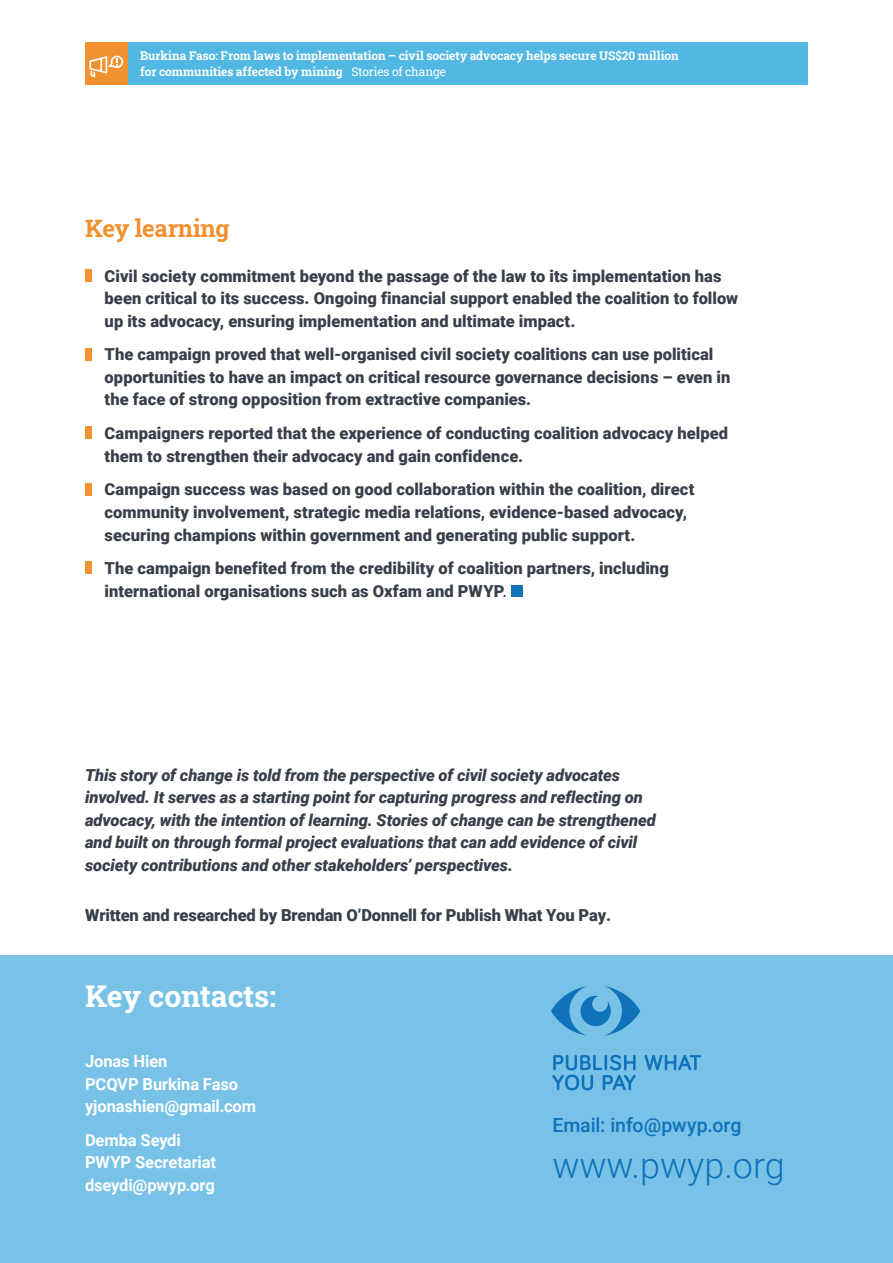
<style>
.page{position:relative;width:893px;height:1263px;background:#fff}
.page>*{position:absolute;margin:0;border:0;box-sizing:border-box;transform-origin:0 0}
.t1{font:300 36px "Roboto";color:#1072b9}
.t2{font:700 30px "Roboto Slab";color:#fff}
.t3{font:700 24px "Roboto Slab";letter-spacing:-.01em;color:#f19130}
.t4{font:500 19.5px "Roboto";color:#1072b9}
.t5{font:900 16.5px/22.5px "Roboto";letter-spacing:.005em;color:#383f4a}
.t6{font:italic 900 16.5px/22.5px "Roboto";letter-spacing:-.005em;color:#383f4a}
.t7{font:700 16.5px/22.5px "Roboto";letter-spacing:-.005em;color:#fff}
.t8{font:900 16.5px "Roboto";letter-spacing:-.01em;color:#373f49}
.t9{font:700 12px/15.8px "Roboto Slab";letter-spacing:-.005em;color:#fff}
.s1{font-weight:400}
.s2{font-weight:500}
</style>
<div class="page">
<div style="left:128px;top:43px;width:680px;height:42px;background:#51b7e3"></div>
<div style="left:85px;top:43px;width:43px;height:42px;background:#f19130"></div>
<svg style="left:89px;top:56px;width:34px;height:22px"></svg>
<div style="left:85px;top:269px;width:7px;height:13px;background:#f19130"></div>
<div style="left:85px;top:348px;width:7px;height:12px;background:#f19130"></div>
<div style="left:85px;top:426px;width:7px;height:13px;background:#f19130"></div>
<div style="left:85px;top:483px;width:7px;height:12px;background:#f19130"></div>
<div style="left:85px;top:561px;width:7px;height:13px;background:#f19130"></div>
<div style="left:511px;top:585px;width:12px;height:12px;background:#1072b9"></div>
<div style="left:0;top:956px;width:893px;height:307px;background:#78c2e8"></div>
<svg style="left:552px;top:1055px;width:149px;height:35px"></svg>
<svg style="left:551px;top:986px;width:89px;height:50px"></svg>
<p class="t9" style="left:140px;top:48px;width:540px">Burkina Faso: From laws to implementation – civil society advocacy helps secure US$20 million for communities affected by mining <span class="s1">Stories of change</span></p>
<h3 class="t3" style="left:85px;top:212px;width:146px">Key learning</h3>
<p class="t5" style="left:105px;top:264px;width:635px">Civil society commitment beyond the passage of the law to its implementation has been critical to its success. Ongoing financial support enabled the coalition to follow up its advocacy, ensuring implementation and ultimate impact.</p>
<p class="t5" style="left:105px;top:343px;width:627px">The campaign proved that well-organised civil society coalitions can use political opportunities to have an impact on critical resource governance decisions – even in the face of strong opposition from extractive companies.</p>
<p class="t5" style="left:105px;top:421px;width:625px">Campaigners reported that the experience of conducting coalition advocacy helped them to strengthen their advocacy and gain confidence.</p>
<p class="t5" style="left:105px;top:478px;width:591px">Campaign success was based on good collaboration within the coalition, direct community involvement, strategic media relations, evidence-based advocacy, securing champions within government and generating public support.</p>
<p class="t5" style="left:105px;top:556px;width:566px">The campaign benefited from the credibility of coalition partners, including international organisations such as Oxfam and PWYP<span class="s2">.</span></p>
<p class="t6" style="left:85px;top:763px;width:572px">This story of change is told from the perspective of civil society advocates involved. It serves as a starting point for capturing progress and reflecting on advocacy, with the intention of learning. Stories of change can be strengthened and built on through formal project evaluations that can add evidence of civil society contributions and other stakeholders’ perspectives.</p>
<p class="t8" style="left:85px;top:904px;width:527px">Written and researched by Brendan O’Donnell for Publish What You Pay.</p>
<h2 class="t2" style="left:85px;top:975px;width:193px">Key contacts:</h2>
<p class="t7" style="left:85px;top:1049px;width:173px">Jonas Hien<br>PCQVP Burkina Faso yjonashien@gmail.com</p>
<p class="t7" style="left:85px;top:1128px;width:133px">Demba Seydi<br>PWYP Secretariat dseydi@pwyp.org</p>
<p class="t4" style="left:552px;top:1111px;width:191px">Email: info@pwyp.org</p>
<h1 class="t1" style="left:552px;top:1140px;width:234px">www.pwyp.org</h1>
</div>
